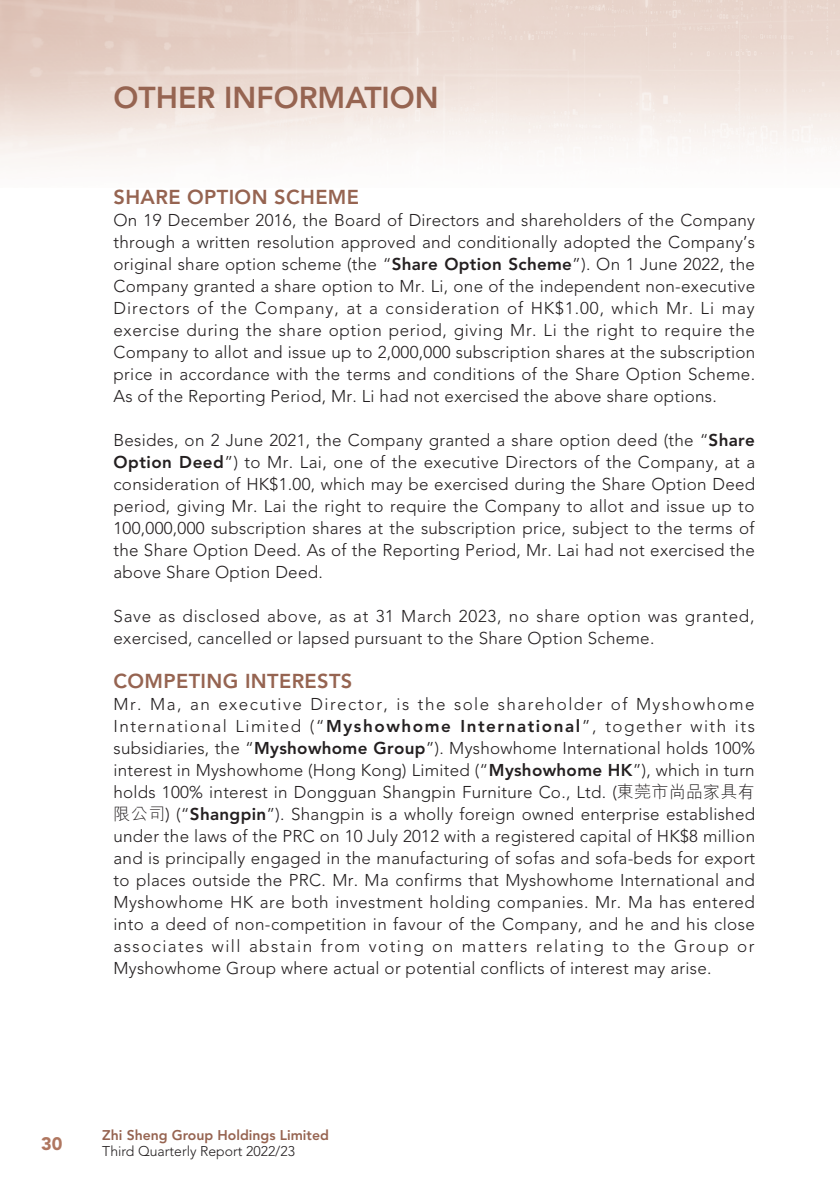
<style>
.page{position:relative;width:840px;height:1191px;background:#fff}
.page>*{position:absolute;margin:0;border:0;box-sizing:border-box;transform-origin:0 0}
.t1{font:800 30px "Avenir LT Std";color:#966451}
._01_H1{font:800 20px "Avenir LT Std";letter-spacing:.02em;color:#966451}
.t2{font:900 18px "Avenir LT Std";color:#af765f}
._00_txt{font:300 17px/22px "Avenir LT Std";letter-spacing:.015em;color:#231f20;text-align:justify}
.t3{font:800 14px/16px "Avenir LT Std";color:#966451}
.s1{font-weight:800}
.s2{font-family:"M Hei HK"}
.s3{font-weight:300;color:#231f20}
</style>
<div class="page">
<p class="t1" style="left:113px;top:80px;width:326px">OTHER INFORMATION</p>
<p class="_01_H1" style="left:113px;top:185px;width:247px">SHARE OPTION SCHEME</p>
<p class="_00_txt" style="left:113px;top:209px;width:643px">On 19 December 2016, the Board of Directors and shareholders of the Company through a written resolution approved and conditionally adopted the Company’s original share option scheme (the “<span class="s1">Share Option Scheme</span>”). On 1 June 2022, the Company granted a share option to Mr. Li, one of the independent non-executive Directors of the Company, at a consideration of HK$1.00, which Mr. Li may exercise during the share option period, giving Mr. Li the right to require the Company to allot and issue up to 2,000,000 subscription shares at the subscription price in accordance with the terms and conditions of the Share Option Scheme.<br>As of the Reporting Period, Mr. Li had not exercised the above share options.</p>
<p class="_00_txt" style="left:113px;top:429px;width:642px">Besides, on 2 June 2021, the Company granted a share option deed (the “<span class="s1">Share Option Deed</span>”) to Mr. Lai, one of the executive Directors of the Company, at a consideration of HK$1.00, which may be exercised during the Share Option Deed period, giving Mr. Lai the right to require the Company to allot and issue up to 100,000,000 subscription shares at the subscription price, subject to the terms of the Share Option Deed. As of the Reporting Period, Mr. Lai had not exercised the above Share Option Deed.</p>
<p class="_00_txt" style="left:113px;top:605px;width:642px">Save as disclosed above, as at 31 March 2023, no share option was granted, exercised, cancelled or lapsed pursuant to the Share Option Scheme.</p>
<p class="_01_H1" style="left:113px;top:669px;width:240px">COMPETING INTERESTS</p>
<p class="_00_txt" style="left:113px;top:693px;width:643px">Mr. Ma, an executive Director, is the sole shareholder of Myshowhome International Limited (“<span class="s1">Myshowhome International</span>”, together with its subsidiaries, the “<span class="s1">Myshowhome Group</span>”). Myshowhome International holds 100% interest in Myshowhome (Hong Kong) Limited (“<span class="s1">Myshowhome HK</span>”), which in turn holds 100% interest in Dongguan Shangpin Furniture Co., Ltd. (<span class="s2">東莞市尚品家具有限公司</span>) (“<span class="s1">Shangpin</span>”). Shangpin is a wholly foreign owned enterprise established under the laws of the PRC on 10 July 2012 with a registered capital of HK$8 million and is principally engaged in the manufacturing of sofas and sofa-beds for export to places outside the PRC. Mr. Ma confirms that Myshowhome International and Myshowhome HK are both investment holding companies. Mr. Ma has entered into a deed of non-competition in favour of the Company, and he and his close associates will abstain from voting on matters relating to the Group or Myshowhome Group where actual or potential conflicts of interest may arise.</p>
<p class="t2" style="left:41px;top:1132px;width:23px">30</p>
<p class="t3" style="left:102px;top:1127px;width:228px">Zhi Sheng Group Holdings Limited<br><span class="s3">Third Quarterly Report 2022/23</span></p>
</div>
